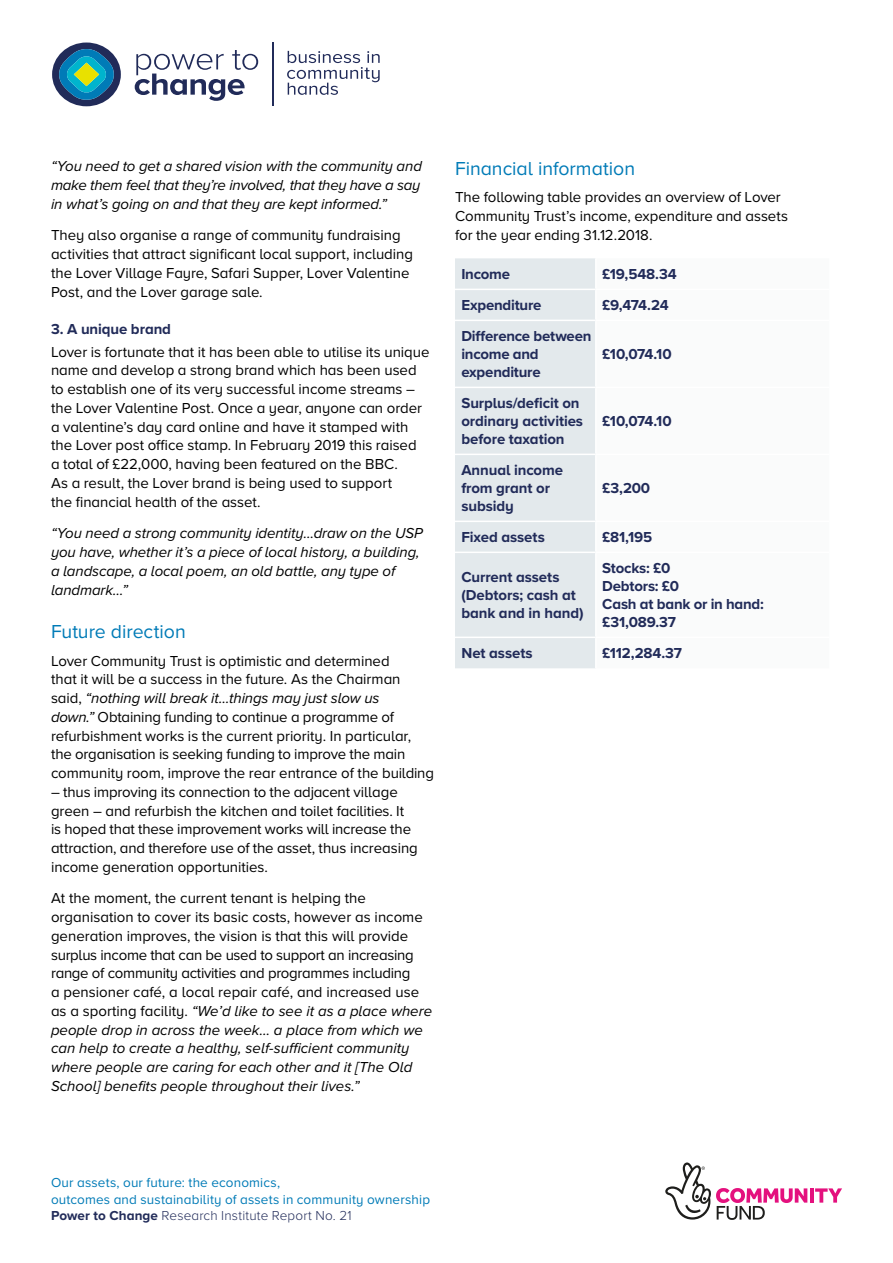
<style>
.page{position:relative;width:893px;height:1263px;background:#fff}
.page>*{position:absolute;margin:0;border:0;box-sizing:border-box;transform-origin:0 0}
.t1{font:19.5px "Proxima Nova A";color:#007bb7}
.t2{font:15px/18.8px "Proxima Nova A";letter-spacing:-.005em;color:#000}
.t3{font:700 15px/18px "Proxima Nova A";letter-spacing:-.01em;color:#212b59}
.t4{font:italic 15px/18.8px "Proxima Nova A";letter-spacing:-.005em;color:#000;text-align:justify}
.t5{font:13.5px/16.5px "Proxima Nova A";letter-spacing:.01em;color:#007bb7}
.s1{font-style:italic}
.s2{font-weight:700;color:#212b59}
.s3{font-weight:300;color:#212b59}
</style>
<div class="page">
<svg style="left:135px;top:50px;width:123px;height:51px"></svg>
<hr style="left:272px;top:43px;width:2px;height:63px;background:#212b59">
<svg style="left:287px;top:51px;width:93px;height:44px"></svg>
<svg style="left:52px;top:43px;width:69px;height:63px"></svg>
<hr style="left:810px;top:1188px;width:3px;height:14px;background:#e4117e">
<svg style="left:815px;top:1188px;width:27px;height:14px"></svg>
<svg style="left:665px;top:1162px;width:142px;height:58px"></svg>
<div style="left:455px;top:258px;width:140px;height:410px;background:#e3e9ec"></div>
<hr style="left:455px;top:289px;width:141px;height:1px;background:#fff">
<hr style="left:455px;top:320px;width:141px;height:1px;background:#fff">
<hr style="left:455px;top:387px;width:141px;height:1px;background:#fff">
<hr style="left:455px;top:454px;width:141px;height:1px;background:#fff">
<hr style="left:455px;top:521px;width:141px;height:1px;background:#fff">
<hr style="left:455px;top:552px;width:141px;height:1px;background:#fff">
<hr style="left:455px;top:637px;width:141px;height:1px;background:#fff">
<p class="t4" style="left:51px;top:156px;width:372px">“You need to get a shared vision with the community and make them feel that they’re involved, that they have a say in what’s going on and that they are kept informed.”</p>
<p class="t2" style="left:51px;top:225px;width:363px">They also organise a range of community fundraising activities that attract significant local support, including the Lover Village Fayre, Safari Supper, Lover Valentine Post, and the Lover garage sale.</p>
<p class="t3" style="left:51px;top:319px;width:122px">3. A unique brand</p>
<p class="t2" style="left:51px;top:342px;width:380px">Lover is fortunate that it has been able to utilise its unique name and develop a strong brand which has been used to establish one of its very successful income streams – the Lover Valentine Post. Once a year, anyone can order a valentine’s day card online and have it stamped with the Lover post office stamp. In February 2019 this raised<br>a total of £22,000, having been featured on the BBC.<br>As a result, the Lover brand is being used to support<br>the financial health of the asset.</p>
<p class="t4" style="left:51px;top:523px;width:374px;text-align:left">“You need a strong community identity…draw on the USP you have, whether it’s a piece of local history, a building, a landscape, a local poem, an old battle, any type of landmark…”</p>
<h1 class="t1" style="left:51px;top:617px;width:136px">Future direction</h1>
<p class="t2" style="left:51px;top:651px;width:384px">Lover Community Trust is optimistic and determined<br>that it will be a success in the future. As the Chairman said, <span class="s1">“nothing will break it…things may just slow us<br>down.”</span> Obtaining funding to continue a programme of refurbishment works is the current priority. In particular, the organisation is seeking funding to improve the main community room, improve the rear entrance of the building</p>
<p class="t2" style="left:51px;top:782px;width:368px">– thus improving its connection to the adjacent village green – and refurbish the kitchen and toilet facilities. It is hoped that these improvement works will increase the attraction, and therefore use of the asset, thus increasing income generation opportunities.</p>
<p class="t2" style="left:51px;top:888px;width:383px">At the moment, the current tenant is helping the organisation to cover its basic costs, however as income generation improves, the vision is that this will provide surplus income that can be used to support an increasing range of community activities and programmes including<br>a pensioner café, a local repair café, and increased use as a sporting facility. <span class="s1">“We’d like to see it as a place where people drop in across the week… a place from which we can help to create a healthy, self-sufficient community where people are caring for each other and it [The Old School] benefits people throughout their lives.”</span></p>
<h1 class="t1" style="left:455px;top:154px;width:182px">Financial information</h1>
<p class="t2" style="left:455px;top:187px;width:334px">The following table provides an overview of Lover<br>Community Trust’s income, expenditure and assets for the year ending 31.12.2018.</p>
<p class="t3" style="left:461px;top:264px;width:50px">Income</p>
<p class="t3" style="left:602px;top:264px;width:76px">£19,548.34</p>
<p class="t3" style="left:461px;top:295px;width:82px">Expenditure</p>
<p class="t3" style="left:602px;top:295px;width:68px">£9,474.24</p>
<p class="t3" style="left:461px;top:326px;width:132px">Difference between income and expenditure</p>
<p class="t3" style="left:602px;top:344px;width:71px">£10,074.10</p>
<p class="t3" style="left:461px;top:393px;width:123px">Surplus/deficit on ordinary activities before taxation</p>
<p class="t3" style="left:461px;top:460px;width:103px">Annual income from grant or subsidy</p>
<p class="t3" style="left:602px;top:411px;width:71px">£10,074.10</p>
<p class="t3" style="left:602px;top:478px;width:50px">£3,200</p>
<p class="t3" style="left:461px;top:527px;width:85px">Fixed assets</p>
<p class="t3" style="left:602px;top:527px;width:51px">£81,195</p>
<p class="t3" style="left:461px;top:567px;width:124px">Current assets (Debtors; cash at bank and in hand)</p>
<p class="t3" style="left:602px;top:558px;width:163px">Stocks: £0<br>Debtors: £0<br>Cash at bank or in hand: £31,089.37</p>
<p class="t3" style="left:461px;top:643px;width:73px">Net assets</p>
<p class="t3" style="left:602px;top:643px;width:81px">£112,284.37</p>
<p class="t5" style="left:51px;top:1174px;width:381px">Our assets, our future: the economics,<br>outcomes and sustainability of assets in community ownership<br><span class="s2">Power to Change</span> <span class="s3">Research Institute Report No. 21</span></p>
</div>
